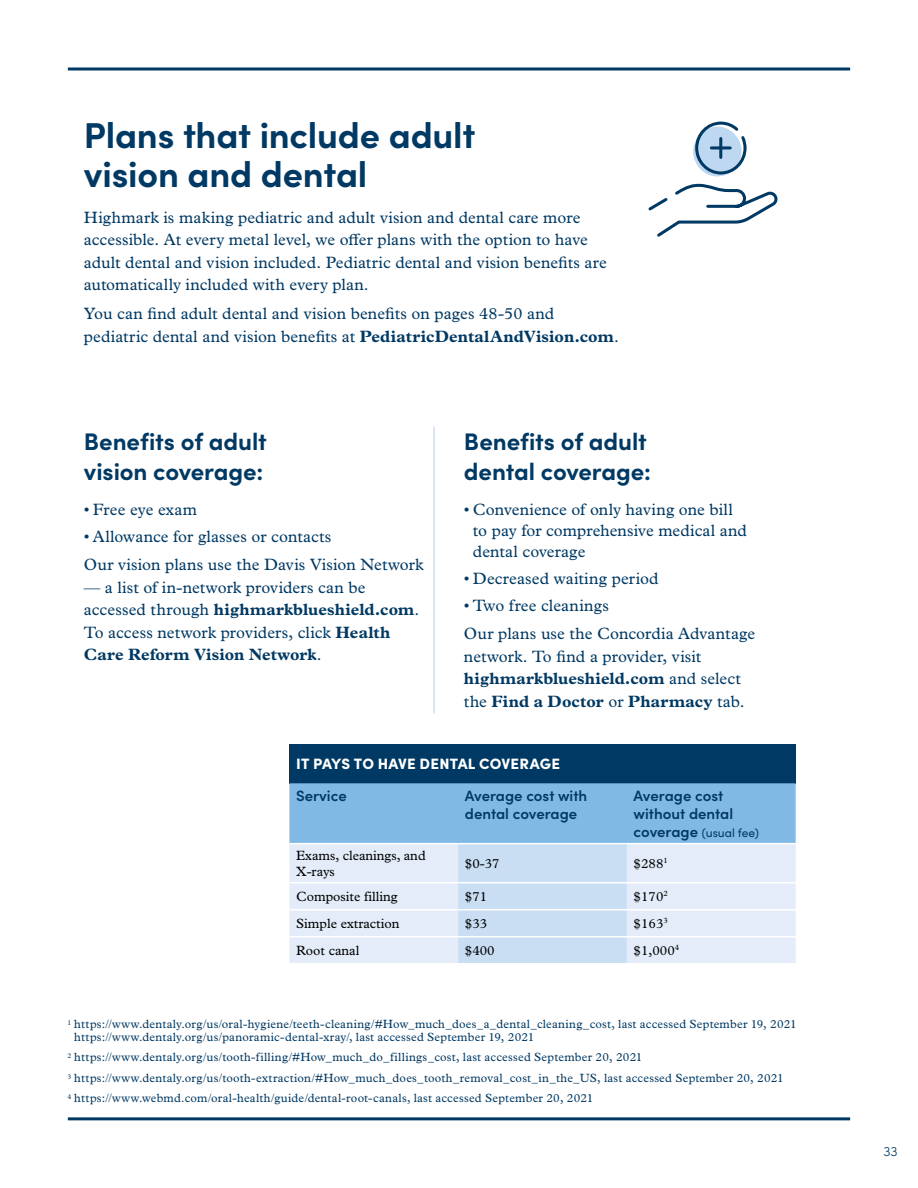
<style>
.page{position:relative;width:918px;height:1188px;background:#fff}
.page>*{position:absolute;margin:0;border:0;box-sizing:border-box;transform-origin:0 0}
.High_H3_Sofia_Bold_2{font:700 36px/39px "Sofia Pro";letter-spacing:-.005em;color:#003963}
.High_H4_Sofia_Bold_1{font:700 24px/30px "Sofia Pro";letter-spacing:-.005em;color:#003963}
.High_P6_Plantin_Reg{font:16.5px/22.5px "Plantin MT Pro";letter-spacing:.005em;color:#003963}
.t1{font:600 15px/18px "Sofia Pro";color:#003963}
.t2{font:900 15px "Sofia Pro";letter-spacing:.005em;color:#fff}
.t3{font:13.5px/16.2px "Plantin MT Pro";color:#000}
.t4{font:300 13.5px "Sofia Pro";color:#003963}
.t5{font:12px/13.5px "Plantin MT Pro";letter-spacing:.02em;color:#003963}
.t6{font:12px "Sofia Pro";color:#003963}
.s1{font-weight:700}
.s2{font-weight:600;font-size:15px}
</style>
<div class="page">
<hr style="left:68px;top:68px;width:782px;height:2px;background:#003963">
<svg style="left:648px;top:184px;width:130px;height:53px"></svg>
<svg style="left:693px;top:121px;width:54px;height:55px"></svg>
<hr style="left:719px;top:139px;width:3px;height:18px;background:#003963">
<hr style="left:711px;top:146px;width:19px;height:3px;background:#003963">
<hr style="left:433px;top:427px;width:2px;height:286px;background:#cdddf1">
<div style="left:289px;top:744px;width:507px;height:39px;background:#003963"></div>
<svg style="left:289px;top:783px;width:507px;height:180px"></svg>
<hr style="left:289px;top:882px;width:169px;height:1px;background:#fff">
<hr style="left:458px;top:882px;width:169px;height:1px;background:#fff">
<hr style="left:627px;top:882px;width:169px;height:1px;background:#fff">
<hr style="left:289px;top:909px;width:169px;height:1px;background:#fff">
<hr style="left:458px;top:909px;width:169px;height:1px;background:#fff">
<hr style="left:627px;top:909px;width:169px;height:1px;background:#fff">
<hr style="left:289px;top:936px;width:169px;height:1px;background:#fff">
<hr style="left:458px;top:936px;width:169px;height:1px;background:#fff">
<hr style="left:627px;top:936px;width:169px;height:1px;background:#fff">
<hr style="left:289px;top:843px;width:169px;height:1px;background:#fff">
<hr style="left:458px;top:843px;width:169px;height:1px;background:#fff">
<hr style="left:627px;top:843px;width:169px;height:1px;background:#fff">
<hr style="left:68px;top:1117px;width:782px;height:3px;background:#003963">
<h3 class="High_H3_Sofia_Bold_2" style="left:84px;top:113px;width:393px">Plans that include adult vision and dental</h3>
<p class="High_P6_Plantin_Reg" style="left:84px;top:206px;width:524px">Highmark is making pediatric and adult vision and dental care more accessible. At every metal level, we offer plans with the option to have adult dental and vision included. Pediatric dental and vision benefits are automatically included with every plan.</p>
<p class="High_P6_Plantin_Reg" style="left:84px;top:303px;width:536px">You can find adult dental and vision benefits on pages 48-50 and pediatric dental and vision benefits at <span class="s1">PediatricDentalAndVision.com</span>.</p>
<h4 class="High_H4_Sofia_Bold_1" style="left:84px;top:425px;width:184px">Benefits of adult vision coverage:</h4>
<p class="High_P6_Plantin_Reg" style="left:84px;top:498px;width:115px">• Free eye exam</p>
<p class="High_P6_Plantin_Reg" style="left:84px;top:525px;width:249px">• Allowance for glasses or contacts</p>
<p class="High_P6_Plantin_Reg" style="left:84px;top:554px;width:341px">Our vision plans use the Davis Vision Network</p>
<p class="High_P6_Plantin_Reg" style="left:84px;top:576px;width:337px">— a list of in-network providers can be accessed through <span class="s1">highmarkblueshield.com</span>.<br>To access network providers, click <span class="s1">Health Care Reform Vision Network</span>.</p>
<h4 class="High_H4_Sofia_Bold_1" style="left:464px;top:425px;width:188px">Benefits of adult dental coverage:</h4>
<p class="High_P6_Plantin_Reg" style="left:473px;top:499px;width:276px;line-height:21px;text-indent:-9px">• Convenience of only having one bill to pay for comprehensive medical and dental coverage</p>
<p class="High_P6_Plantin_Reg" style="left:464px;top:567px;width:196px">• Decreased waiting period</p>
<p class="High_P6_Plantin_Reg" style="left:464px;top:594px;width:147px">• Two free cleanings</p>
<p class="High_P6_Plantin_Reg" style="left:464px;top:623px;width:293px">Our plans use the Concordia Advantage network. To find a provider, visit <span class="s1">highmarkblueshield.com</span> and select the <span class="s1">Find a Doctor</span> or <span class="s1">Pharmacy</span> tab.</p>
<p class="t2" style="left:296px;top:752px;width:265px">IT PAYS TO HAVE DENTAL COVERAGE</p>
<p class="t1" style="left:296px;top:786px;width:52px">Service</p>
<p class="t1" style="left:465px;top:786px;width:124px">Average cost with dental coverage</p>
<p class="t1" style="left:634px;top:786px;width:101px">Average cost without dental</p>
<p class="t6" style="left:634px;top:824px;width:127px"><span class="s2">coverage</span> (usual fee)</p>
<p class="t3" style="left:296px;top:847px;width:131px">Exams, cleanings, and<br>X-rays</p>
<p class="t3" style="left:465px;top:855px;width:36px">$0-37</p>
<p class="t3" style="left:634px;top:855px;width:36px">$288<sup>1</sup></p>
<p class="t3" style="left:296px;top:888px;width:103px">Composite filling</p>
<p class="t3" style="left:465px;top:888px;width:24px">$71</p>
<p class="t3" style="left:634px;top:888px;width:36px">$170<sup>2</sup></p>
<p class="t3" style="left:296px;top:915px;width:105px">Simple extraction</p>
<p class="t3" style="left:465px;top:915px;width:24px">$33</p>
<p class="t3" style="left:634px;top:915px;width:36px">$163<sup>3</sup></p>
<p class="t3" style="left:296px;top:942px;width:65px">Root canal</p>
<p class="t3" style="left:465px;top:942px;width:31px">$400</p>
<p class="t3" style="left:634px;top:942px;width:47px">$1,000<sup>4</sup></p>
<p class="t5" style="left:74px;top:1017px;width:724px;text-indent:-7px"><sup>1</sup> https://www.dentaly.org/us/oral-hygiene/teeth-cleaning/#How_much_does_a_dental_cleaning_cost, last accessed September 19, 2021 https://www.dentaly.org/us/panoramic-dental-xray/, last accessed September 19, 2021</p>
<p class="t5" style="left:68px;top:1051px;width:577px"><sup>2</sup> https://www.dentaly.org/us/tooth-filling/#How_much_do_fillings_cost, last accessed September 20, 2021</p>
<p class="t5" style="left:68px;top:1071px;width:718px"><sup>3</sup> https://www.dentaly.org/us/tooth-extraction/#How_much_does_tooth_removal_cost_in_the_US, last accessed September 20, 2021</p>
<p class="t5" style="left:68px;top:1091px;width:527px"><sup>4</sup> https://www.webmd.com/oral-health/guide/dental-root-canals, last accessed September 20, 2021</p>
<p class="t4" style="left:883px;top:1141px;width:16px">33</p>
</div>
